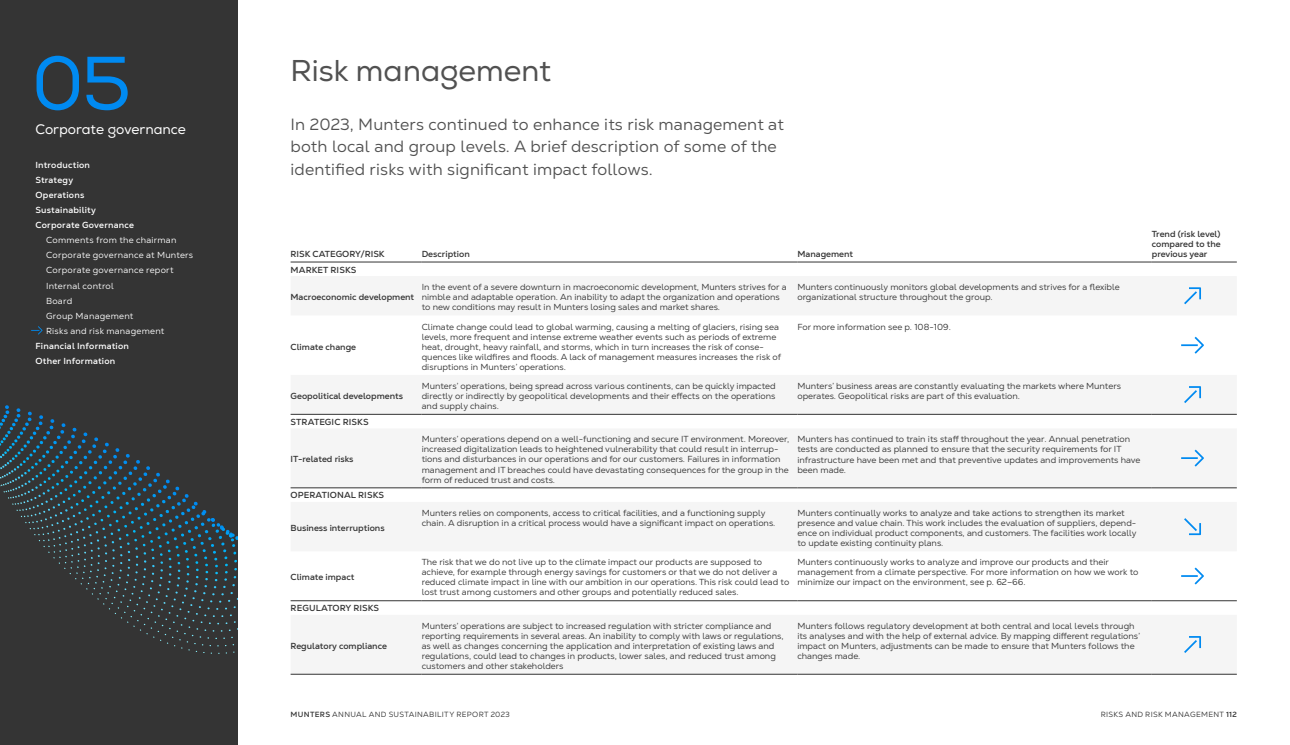
<style>
.page{position:relative;width:1290px;height:745px;background:#fff}
.page>*{position:absolute;margin:0;border:0;box-sizing:border-box;transform-origin:0 0}
.t1{font:75px "Nexa";color:#008af1}
.t2{font:30px "Nexa";color:#515151}
.t3{font:16.25px/22.5px "Nexa Text";letter-spacing:.01em;color:#515151}
.t4{font:13.75px "Nexa";color:#fff}
.t5{font:8.75px/10px "Nexa Text";color:#343434}
.t6{font:700 8.75px/10px "Nexa Text";color:#343434;text-align:justify}
.t7{font:8.75px/15px "Nexa Text";letter-spacing:.025em;color:#fff}
.t8{font:700 8.75px/15px "Nexa Text";letter-spacing:.025em;color:#fff}
.t9{font:7.5px "Nexa Text";letter-spacing:.04em;color:#343434}
.s1{font-weight:700}
</style>
<div class="page">
<div style="left:0;top:0;width:237px;height:744px;background:#343434"></div>
<svg style="left:291px;top:288px;width:946px;height:366px;fill:#f5f5f5"></svg>
<hr style="left:422px;top:261px;width:375px;height:1px;background:#343434">
<hr style="left:797px;top:261px;width:355px;height:1px;background:#343434">
<hr style="left:1152px;top:261px;width:85px;height:1px;background:#343434">
<hr style="left:291px;top:261px;width:131px;height:1px;background:#343434">
<hr style="left:422px;top:414px;width:375px;height:1px;background:#343434">
<hr style="left:797px;top:414px;width:355px;height:1px;background:#343434">
<hr style="left:1152px;top:414px;width:85px;height:1px;background:#343434">
<hr style="left:291px;top:487px;width:131px;height:1px;background:#343434">
<hr style="left:422px;top:487px;width:375px;height:1px;background:#343434">
<hr style="left:797px;top:487px;width:355px;height:1px;background:#343434">
<hr style="left:1152px;top:487px;width:85px;height:1px;background:#343434">
<hr style="left:291px;top:600px;width:131px;height:1px;background:#343434">
<hr style="left:422px;top:600px;width:375px;height:1px;background:#343434">
<hr style="left:797px;top:600px;width:355px;height:1px;background:#343434">
<hr style="left:1152px;top:600px;width:85px;height:1px;background:#343434">
<hr style="left:291px;top:414px;width:131px;height:1px;background:#343434">
<hr style="left:291px;top:673px;width:131px;height:1px;background:#343434">
<hr style="left:422px;top:673px;width:375px;height:1px;background:#343434">
<hr style="left:797px;top:673px;width:355px;height:1px;background:#343434">
<hr style="left:1152px;top:673px;width:85px;height:1px;background:#343434">
<svg style="left:1184px;top:287px;width:17px;height:17px"></svg>
<svg style="left:1181px;top:336px;width:23px;height:17px"></svg>
<svg style="left:1184px;top:386px;width:17px;height:17px"></svg>
<svg style="left:1181px;top:449px;width:23px;height:17px"></svg>
<svg style="left:1184px;top:517px;width:17px;height:17px"></svg>
<svg style="left:1181px;top:567px;width:23px;height:17px"></svg>
<svg style="left:1184px;top:635px;width:17px;height:17px"></svg>
<svg style="left:31px;top:326px;width:12px;height:8px"></svg>
<svg style="left:0;top:441px;width:237px;height:212px"></svg>
<h1 class="t1" style="left:32px;top:38px;width:101px">05</h1>
<h3 class="t4" style="left:35px;top:121px;width:152px">Corporate governance</h3>
<p class="t8" style="left:35px;top:158px;width:100px">Introduction<br>Strategy<br>Operations<br>Sustainability<br>Corporate Governance</p>
<p class="t7" style="left:46px;top:233px;width:149px">Comments from the chairman<br>Corporate governance at Munters<br>Corporate governance report<br>Internal control<br>Board<br>Group Management<br>Risks and risk management</p>
<p class="t8" style="left:35px;top:338px;width:95px">Financial Information<br>Other Information</p>
<h2 class="t2" style="left:291px;top:53px;width:262px">Risk management</h2>
<h3 class="t3" style="left:291px;top:113px;width:495px">I n 2023, M unters continued to enhance its risk management at both local and group levels. A brief description of some of the identified risks with significant impact follows.</h3>
<p class="t6" style="left:291px;top:248px;width:96px">RISK CATEGORY/RISK</p>
<p class="t6" style="left:422px;top:248px;width:50px">Description</p>
<p class="t6" style="left:797px;top:248px;width:57px">Management</p>
<p class="t6" style="left:291px;top:264px;width:67px">MARKET RISKS</p>
<p class="t6" style="left:291px;top:292px;width:125px">Macroeconomic development</p>
<p class="t5" style="left:422px;top:282px;width:366px">I n the event of a severe downturn in macroeconomic development, M unters strives for a nimble and adaptable operation. An inability to adapt the organization and operations to new conditions may result in M unters losing sales and market shares.</p>
<p class="t5" style="left:797px;top:282px;width:324px">M unters continuously monitors global developments and strives for a flexible organizational structure throughout the group.</p>
<p class="t6" style="left:291px;top:341px;width:67px">Climate change</p>
<p class="t5" style="left:422px;top:321px;width:361px">Climate change could lead to global warming, causing a melting of glaciers, rising sea levels, more frequent and intense extreme weather events such as periods of extreme heat, drought, heavy rainfall, and storms, which in turn increases the risk of conse&shy;quences like wildfires and floods. A lack of management measures increases the risk of disruptions in M unters’ operations.</p>
<p class="t5" style="left:797px;top:321px;width:155px">For more information see p. 108-109.</p>
<p class="t6" style="left:291px;top:390px;width:114px">Geopolitical developments</p>
<p class="t5" style="left:422px;top:380px;width:356px;text-align:justify">M unters’ operations, being spread across various continents, can be quickly impacted directly or indirectly by geopolitical developments and their effects on the operations and supply chains.</p>
<p class="t5" style="left:797px;top:380px;width:325px">M unters’ business areas are constantly evaluating the markets where M unters operates. Geopolitical risks are part of this evaluation.</p>
<p class="t6" style="left:291px;top:416px;width:79px">STRATEGIC RISKS</p>
<p class="t6" style="left:291px;top:454px;width:64px">IT-related risks</p>
<p class="t5" style="left:422px;top:434px;width:369px">M unters’ operations depend on a well-functioning and secure IT environment. Moreover, increased digitalization leads to heightened vulnerability that could result in interrup&shy;tions and disturbances in our operations and for our customers. Failures in information management and IT breaches could have devastating consequences for the group in the form of reduced trust and costs.</p>
<p class="t5" style="left:797px;top:434px;width:345px">M unters has continued to train its staff throughout the year. Annual penetration tests are conducted as planned to ensure that the security requirements for IT infrastructure have been met and that preventive updates and improvements have been made.</p>
<p class="t6" style="left:291px;top:490px;width:95px">OPERATIONAL RISKS</p>
<p class="t6" style="left:291px;top:522px;width:96px">Business interruptions</p>
<p class="t6" style="left:291px;top:572px;width:65px">Climate impact</p>
<p class="t6" style="left:291px;top:602px;width:90px">REGULATORY RISKS</p>
<p class="t6" style="left:291px;top:640px;width:98px">Regulatory compliance</p>
<p class="t5" style="left:422px;top:507px;width:355px">M unters relies on components, access to critical facilities, and a functioning supply chain. A disruption in a critical process would have a significant impact on operations.</p>
<p class="t5" style="left:797px;top:507px;width:341px">M unters continually works to analyze and take actions to strengthen its market presence and value chain. This work includes the evaluation of suppliers, depend&shy;ence on individual product components, and customers. The facilities work locally to update existing continuity plans.</p>
<p class="t5" style="left:422px;top:557px;width:369px">The risk that we do not live up to the climate impact our products are supposed to achieve, for example through energy savings for customers or that we do not deliver a reduced climate impact in line with our ambition in our operations. This risk could lead to lost trust among customers and other groups and potentially reduced sales.</p>
<p class="t5" style="left:797px;top:557px;width:343px">M unters continuously works to analyze and improve our products and their management from a climate perspective. For more information on how we work to minimize our impact on the environment, see p. 62–66.</p>
<p class="t5" style="left:422px;top:620px;width:363px">M unters’ operations are subject to increased regulation with stricter compliance and reporting requirements in several areas. An inability to comply with laws or regulations, as well as changes concerning the application and interpretation of existing laws and regulations, could lead to changes in products, lower sales, and reduced trust among customers and other stakeholders</p>
<p class="t5" style="left:797px;top:620px;width:344px">M unters follows regulatory development at both central and local levels through its analyses and with the help of external advice. By mapping different regulations’ impact on M unters, adjustments can be made to ensure that M unters follows the changes made.</p>
<p class="t6" style="left:1152px;top:228px;width:71px">Trend (risk level) compared to the previous year</p>
<p class="t9" style="left:291px;top:709px;width:221px"><span class="s1">MUNTERS</span> ANNUAL AND SUSTAINABILITY REPORT 2023</p>
<p class="t9" style="left:1101px;top:709px;width:138px">Risks and risk management <span class="s1">112</span></p>
</div>
